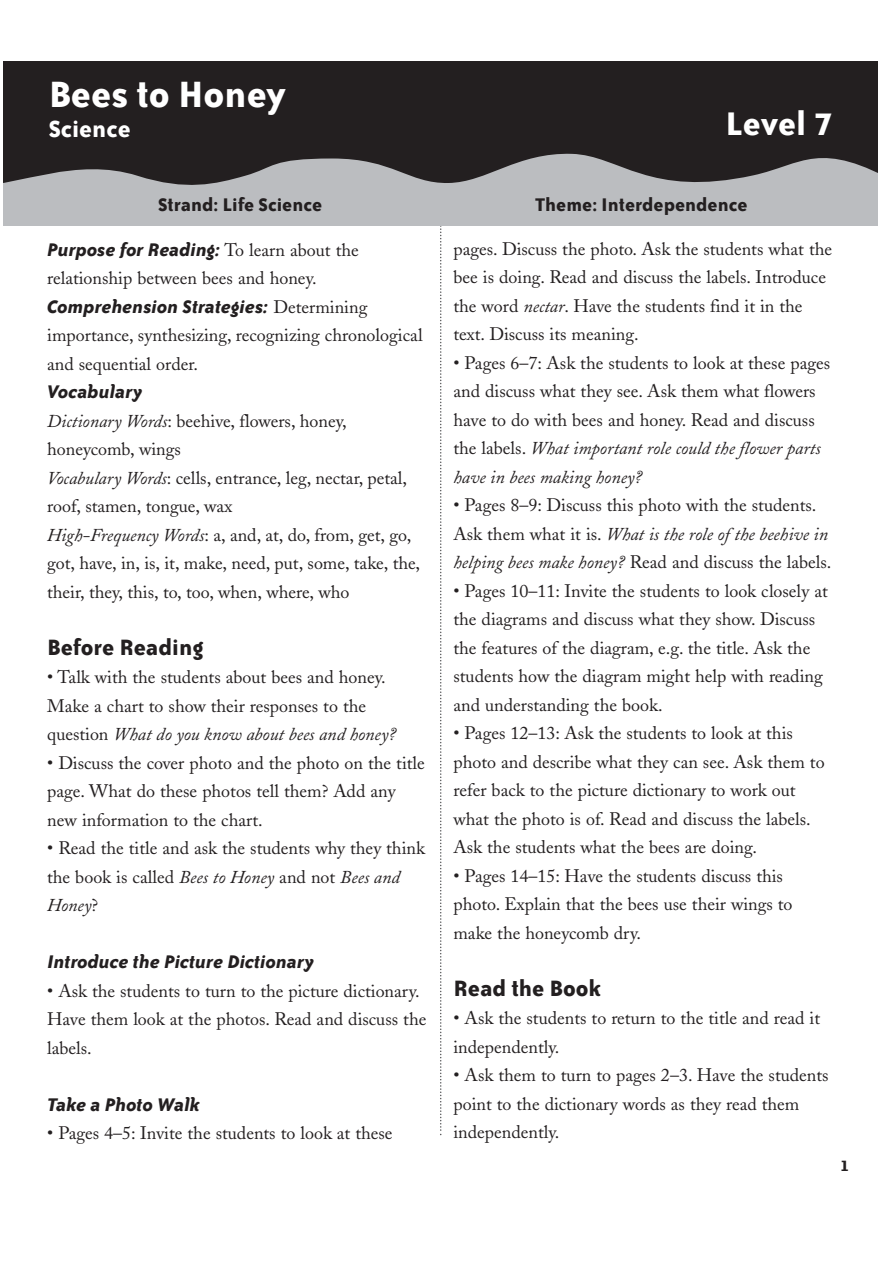
<style>
.page{position:relative;width:893px;height:1263px;background:#fff}
.page>*{position:absolute;margin:0;border:0;box-sizing:border-box;transform-origin:0 0}
.t1{font:700 42px "Bailey Sans ITC";color:#fff}
.t2{font:700 37.5px "Bailey Sans ITC";color:#fff}
.t3{font:700 27px "Bailey Sans ITC";color:#fff}
.t4{font:700 25.5px "Bailey Sans ITC";color:#231f20}
.t5{font:italic 700 21px "Bailey Sans ITC";color:#231f20}
.t6{font:700 21px "Bailey Sans ITC";color:#231f20}
.t7{font:18px/28.5px "Adobe Caslon";color:#231f20}
.t8{font:700 18px "Bailey Sans ITC";color:#231f20}
.s1{font-family:"Adobe Caslon";font-weight:400;font-style:normal;font-size:18px}
.s2{font-style:italic}
</style>
<div class="page">
<svg style="left:440px;top:226px;width:1px;height:909px"></svg>
<div style="left:3px;top:62px;width:875px;height:164px;background:#bbbdc0"></div>
<svg style="left:3px;top:62px;width:875px;height:123px;background:#343132"></svg>
<h1 class="t1" style="left:49px;top:77px;width:238px">Bees to Honey</h1>
<h3 class="t3" style="left:49px;top:118px;width:83px">Science</h3>
<h2 class="t2" style="left:725px;top:108px;width:109px">Level 7</h2>
<p class="t6" style="left:158px;top:197px;width:166px">Strand: Life Science</p>
<p class="t6" style="left:535px;top:197px;width:214px">Theme: Interdependence</p>
<p class="t5" style="left:47px;top:241px;width:313px">Purpose for Reading: <span class="s1">To learn about the</span></p>
<p class="t7" style="left:47px;top:266px;width:271px">relationship between bees and honey.</p>
<p class="t5" style="left:47px;top:298px;width:322px">Comprehension Strategies: <span class="s1">Determining</span></p>
<p class="t7" style="left:47px;top:323px;width:377px">importance, synthesizing, recognizing chronological and sequential order.</p>
<p class="t5" style="left:47px;top:383px;width:97px">Vocabulary</p>
<p class="t7" style="left:47px;top:408px;width:374px"><span class="s2">Dictionary Words</span>: beehive, flowers, honey, honeycomb, wings<br><span class="s2">Vocabulary Words</span>: cells, entrance, leg, nectar, petal, roof, stamen, tongue, wax<br><span class="s2">High-Frequency Words</span>: a, and, at, do, from, get, go, got, have, in, is, it, make, need, put, some, take, the, their, they, this, to, too, when, where, who</p>
<h3 class="t4" style="left:47px;top:637px;width:158px">Before Reading</h3>
<p class="t7" style="left:47px;top:665px;width:350px">• Talk with the students about bees and honey.<br>Make a chart to show their responses to the question <span class="s2">What do you know about bees and honey?</span></p>
<p class="t7" style="left:47px;top:750px;width:379px">• Discuss the cover photo and the photo on the title page. What do these photos tell them? Add any new information to the chart.</p>
<p class="t7" style="left:47px;top:836px;width:379px">• Read the title and ask the students why they think the book is called <span class="s2">Bees to Honey</span> and not <span class="s2">Bees and<br>Honey</span>?</p>
<p class="t5" style="left:47px;top:953px;width:268px">Introduce the Picture Dictionary</p>
<p class="t7" style="left:47px;top:978px;width:380px">• Ask the students to turn to the picture dictionary.<br>Have them look at the photos. Read and discuss the labels.</p>
<p class="t5" style="left:47px;top:1096px;width:154px">Take a Photo Walk</p>
<p class="t7" style="left:47px;top:1121px;width:347px">• Pages 4–5: Invite the students to look at these</p>
<p class="t7" style="left:453px;top:237px;width:380px">pages. Discuss the photo. Ask the students what the bee is doing. Read and discuss the labels. Introduce the word <span class="s2">nectar</span>. Have the students find it in the text. Discuss its meaning.</p>
<p class="t7" style="left:453px;top:351px;width:378px">• Pages 6–7: Ask the students to look at these pages and discuss what they see. Ask them what flowers have to do with bees and honey. Read and discuss the labels. <span class="s2">What important role could the flower parts have in bees making honey?</span></p>
<p class="t7" style="left:453px;top:493px;width:379px">• Pages 8–9: Discuss this photo with the students.<br>Ask them what it is. <span class="s2">What is the role of the beehive in helping bees make honey?</span> Read and discuss the labels.</p>
<p class="t7" style="left:453px;top:579px;width:376px">• Pages 10–11: Invite the students to look closely at the diagrams and discuss what they show. Discuss the features of the diagram, e.g. the title. Ask the students how the diagram might help with reading and understanding the book.</p>
<p class="t7" style="left:453px;top:721px;width:373px">• Pages 12–13: Ask the students to look at this photo and describe what they can see. Ask them to refer back to the picture dictionary to work out what the photo is of. Read and discuss the labels.<br>Ask the students what the bees are doing.</p>
<p class="t7" style="left:453px;top:864px;width:340px">• Pages 14–15: Have the students discuss this photo. Explain that the bees use their wings to make the honeycomb dry.</p>
<h3 class="t4" style="left:453px;top:978px;width:149px">Read the Book</h3>
<p class="t7" style="left:453px;top:1006px;width:368px">• Ask the students to return to the title and read it independently.</p>
<p class="t7" style="left:453px;top:1063px;width:376px">• Ask them to turn to pages 2–3. Have the students point to the dictionary words as they read them independently.</p>
<p class="t8" style="left:840px;top:1158px;width:11px">1</p>
</div>
